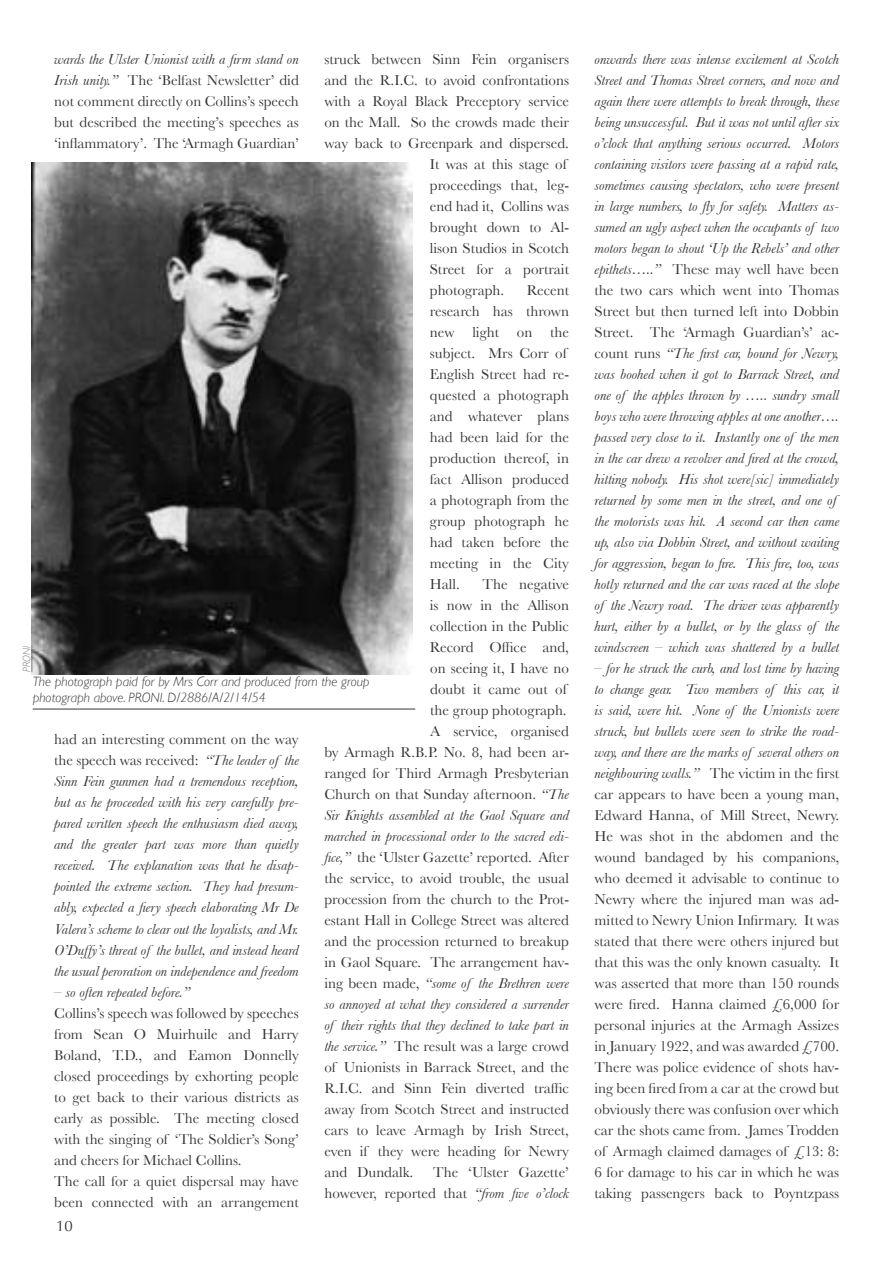
<style>
.page{position:relative;width:893px;height:1263px;background:#fff}
.page>*{position:absolute;margin:0;border:0;box-sizing:border-box;transform-origin:0 0}
.Body{font:15px/21px "Baskerville";color:#373434;text-align:justify}
.Body-2{font:italic 15px/21px "Baskerville";color:#373434;text-align:justify}
.t1{font:15px "Optima";color:#373434}
.t2{font:italic 300 13.5px/16.2px "Gill Sans";color:#373434}
.image_credit{font:italic 300 10.5px "Gill Sans";color:#818181}
.s1{font-style:italic}
.s2{font-style:normal}
</style>
<div class="page">
<img style="left:32px;top:162px;width:381px;height:512px">
<hr style="left:33px;top:709px;width:382px;height:1px;background:#373434">
<svg style="left:32px;top:645px;width:1px;height:27px"></svg>
<p class="Body" style="left:324px;top:49px;width:246px">struck between Sinn Fein organisers</p>
<p class="Body" style="left:324px;top:70px;width:246px">and the R.I.C. to avoid confrontations</p>
<p class="Body" style="left:324px;top:91px;width:246px">with a Royal Black Preceptory service</p>
<p class="Body" style="left:324px;top:112px;width:246px">on the Mall. So the crowds made their</p>
<p class="Body" style="left:324px;top:133px;width:246px">way back to Greenpark and dispersed.</p>
<p class="Body" style="left:430px;top:154px;width:139px">It was at this stage of</p>
<p class="Body" style="left:430px;top:175px;width:141px">proceedings that, leg-</p>
<p class="Body" style="left:430px;top:196px;width:141px">end had it, Collins was</p>
<p class="Body" style="left:430px;top:217px;width:141px">brought down to Al-</p>
<p class="Body" style="left:430px;top:238px;width:141px">lison Studios in Scotch</p>
<p class="Body" style="left:430px;top:259px;width:141px">Street for a portrait</p>
<p class="Body" style="left:430px;top:280px;width:76px">photograph.</p>
<p class="Body" style="left:54px;top:49px;width:246px"><span class="s1">wards the Ulster Unionist with a firm stand on Irish unity.”</span> The ‘Belfast Newsletter’ did not comment directly on Collins’s speech but described the meeting’s speeches as ‘inflammatory’. The ‘Armagh Guardian’</p>
<p class="Body" style="left:430px;top:280px;width:141px;text-align:left;text-indent:97px">Recent research has thrown new light on the subject. Mrs Corr of<br>English Street had re&shy;quested a photograph and whatever plans had been laid for the production thereof, in fact Allison produced a photograph from the group photograph he had taken before the meeting in the City<br>Hall.</p>
<p class="Body" style="left:430px;top:574px;width:141px;text-align:left;text-indent:53px">The negative is now in the Allison collection in the Public<br>Record Office and, on seeing it, I have no doubt it came out of the group photograph.</p>
<p class="Body" style="left:324px;top:721px;width:246px;text-indent:106px">A service, organised by Armagh R.B.P. No. 8, had been ar&shy;ranged for Third Armagh Presbyterian Church on that Sunday afternoon. <span class="s1">“The Sir Knights assembled at the Gaol Square and marched in processional order to the sacred edi&shy;fice,”</span> the ‘Ulster Gazette’ reported. After the service, to avoid trouble, the usual procession from the church to the Prot&shy;estant Hall in College Street was altered and the procession returned to breakup in Gaol Square. The arrangement hav&shy;ing been made, <span class="s1">“some of the Brethren were so annoyed at what they considered a surrender of their rights that they declined to take part in the service.”</span> The result was a large crowd of Unionists in Barrack Street, and the R.I.C. and Sinn Fein diverted traffic away from Scotch Street and instructed cars to leave Armagh by Irish Street, even if they were heading for Newry and Dundalk.</p>
<p class="image_credit" style="left:21px;top:672px;width:28px;rotate:-90deg">PRONI</p>
<p class="t2" style="left:33px;top:674px;width:338px">The photograph paid for by Mrs Corr and produced from the group photograph above. PRONI. D/2886/A/2/14/54</p>
<p class="Body-2" style="left:54px;top:729px;width:246px"><span class="s2">had an interesting comment on the way the speech was received:</span> “The leader of the Sinn Fein gunmen had a tremendous reception, but as he proceeded with his very carefully pre&shy;pared written speech the enthusiasm died away, and the greater part was more than quietly received. The explanation was that he disap&shy;pointed the extreme section. They had presum&shy;ably, expected a fiery speech elaborating Mr De Valera’s scheme to clear out the loyalists, and Mr.<br>O’Duffy’s threat of the bullet, and instead heard the usual peroration on independence and freedom</p>
<p class="Body-2" style="left:54px;top:981px;width:137px">– so often repeated before.”</p>
<p class="Body" style="left:54px;top:1002px;width:246px">Collins’s speech was followed by speeches from Sean O Muirhuile and Harry Boland, T.D., and Eamon Donnelly closed proceedings by exhorting people to get back to their various districts as early as possible. The meeting closed with the singing of ‘The Soldier’s Song’ and cheers for Michael Collins.</p>
<p class="Body" style="left:54px;top:1170px;width:246px">The call for a quiet dispersal may have been connected with an arrangement</p>
<p class="Body" style="left:324px;top:1162px;width:246px;text-align:right">The ‘Ulster Gazette’<br>however, reported that <span class="s1">“from five o’clock</span></p>
<p class="t1" style="left:56px;top:1217px;width:18px">10</p>
<p class="Body-2" style="left:594px;top:49px;width:246px;text-align:left">onwards there was intense excitement at Scotch Street and Thomas Street corners, and now and again there were attempts to break through, these being unsuccessful. But it was not until after six o’clock that anything serious occurred. Motors containing visitors were passing at a rapid rate, sometimes causing spectators, who were present in large numbers, to fly for safety. Matters as&shy;sumed an ugly aspect when the occupants of two motors began to shout ‘Up the Rebels’ and other epithets…..” <span class="s2">These may well have been the two cars which went into Thomas Street but then turned left into Dobbin Street. The ‘Armagh Guardian’s’ ac&shy;count runs</span> “The first car, bound for Newry, was boohed when it got to Barrack Street, and one of the apples thrown by ….. sundry small boys who were throwing apples at one another…. passed very close to it. Instantly one of the men in the car drew a revolver and fired at the crowd, hitting nobody. His shot were[sic] immediately returned by some men in the street, and one of the motorists was hit. A second car then came up, also via Dobbin Street, and without waiting for aggression, began to fire. This fire, too, was hotly returned and the car was raced at the slope of the Newry road. The driver was apparently hurt, either by a bullet, or by the glass of the windscreen – which was shattered by a bullet</p>
<p class="Body" style="left:594px;top:658px;width:246px"><span class="s1">– for he struck the curb, and lost time by having to change gear. Two members of this car, it is said, were hit. None of the Unionists were struck, but bullets were seen to strike the road&shy;way, and there are the marks of several others on neighbouring walls.”</span> The victim in the first car appears to have been a young man, Edward Hanna, of Mill Street, Newry.<br>He was shot in the abdomen and the wound bandaged by his companions, who deemed it advisable to continue to Newry where the injured man was ad&shy;mitted to Newry Union Infirmary. It was stated that there were others injured but that this was the only known casualty. It was asserted that more than 150 rounds were fired. Hanna claimed £6,000 for personal injuries at the Armagh Assizes in January 1922, and was awarded £700.<br>There was police evidence of shots hav&shy;ing been fired from a car at the crowd but obviously there was confusion over which car the shots came from. James Trodden of Armagh claimed damages of £13: 8:<br>6 for damage to his car in which he was taking passengers back to Poyntzpass</p>
</div>
